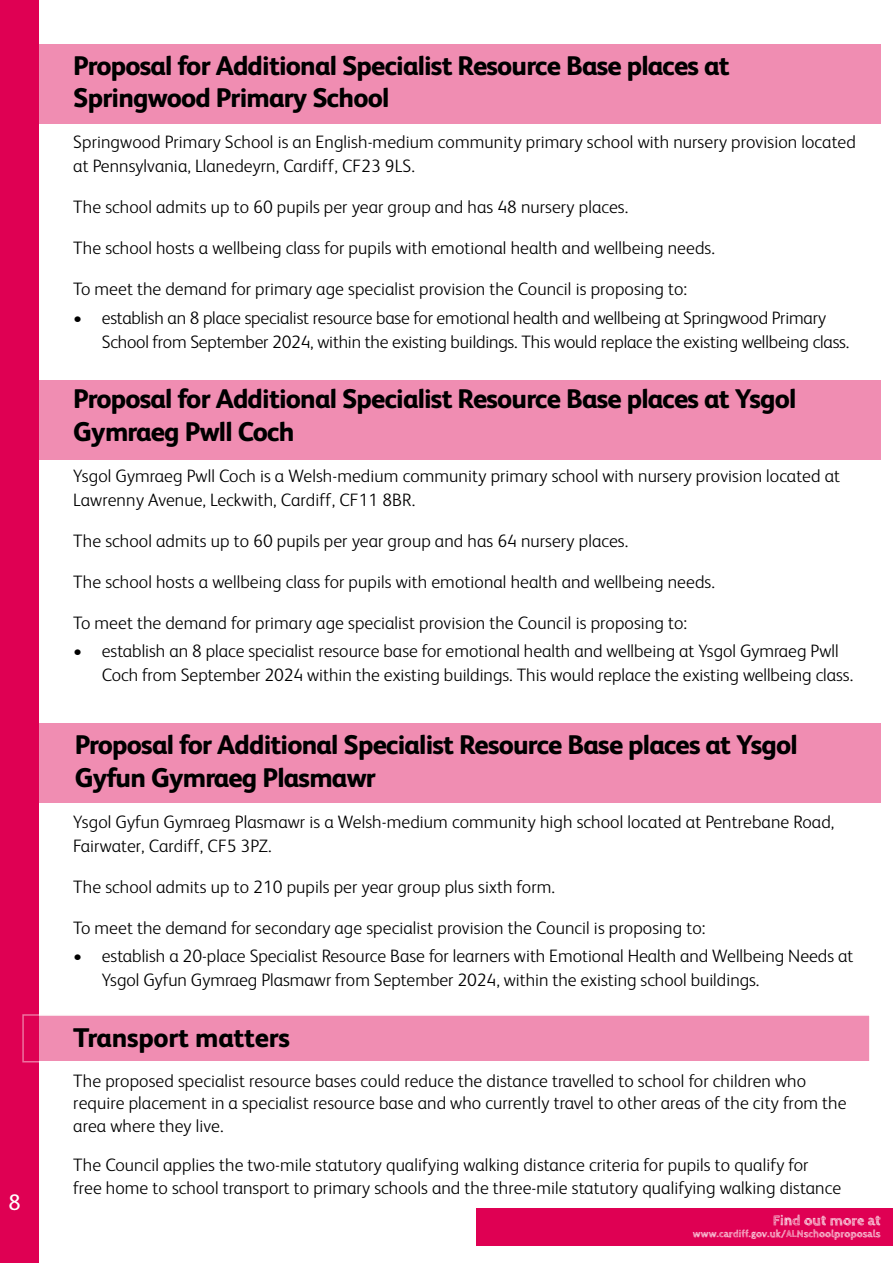
<style>
.page{position:relative;width:893px;height:1263px;background:#fff}
.page>*{position:absolute;margin:0;border:0;box-sizing:border-box;transform-origin:0 0}
.Heading_1{font:800 27px/32.4px "FS Albert";letter-spacing:-.03em;color:#000}
.bullets_1{font:800 27px/32.4px "FS Albert";letter-spacing:-.03em;color:#000}
.Heading_1-2{font:800 27px "FS Albert";letter-spacing:-.01em;color:#000}
.t1{font:22.5px "FS Albert";color:#fff}
.Body_Text{font:300 18px/24px "FS Albert";letter-spacing:.005em;color:#000}
.t2{font:700 14.85px "Cabin Sketch";letter-spacing:-.005em;color:#fff}
.t3{font:700 10.5px "Cabin Sketch";color:#fff}
</style>
<div class="page">
<div style="left:476px;top:1208px;width:417px;height:38px;background:#df0053"></div>
<div style="left:0;top:0;width:39px;height:1263px;background:#df0053"></div>
<div style="left:22px;top:1014px;width:849px;height:48px;background:#f08db2;border:2px solid #fff"></div>
<div style="left:34px;top:44px;width:847px;height:79px;background:#f08db2"></div>
<div style="left:34px;top:380px;width:847px;height:79px;background:#f08db2"></div>
<div style="left:34px;top:723px;width:847px;height:79px;background:#f08db2"></div>
<p class="t1" style="left:9px;top:1187px;width:14px">8</p>
<h1 class="Heading_1" style="left:73px;top:48px;width:658px">Proposal for Additional Specialist Resource Base places at<br>Springwood Primary School</h1>
<p class="Body_Text" style="left:73px;top:129px;width:784px">Springwood Primary School is an English-medium community primary school with nursery provision located at Pennsylvania, Llanedeyrn, Cardiff, CF23 9LS.</p>
<p class="Body_Text" style="left:73px;top:194px;width:556px">The school admits up to 60 pupils per year group and has 48 nursery places.</p>
<p class="Body_Text" style="left:73px;top:235px;width:643px">The school hosts a wellbeing class for pupils with emotional health and wellbeing needs.</p>
<p class="Body_Text" style="left:73px;top:276px;width:615px">To meet the demand for primary age specialist provision the Council is proposing to:</p>
<p class="Body_Text" style="left:102px;top:304px;width:749px;text-indent:-28px">• establish an 8 place specialist resource base for emotional health and wellbeing at Springwood Primary<br>School from September 2024, within the existing buildings. This would replace the existing wellbeing class.</p>
<h1 class="Heading_1" style="left:73px;top:381px;width:725px">Proposal for Additional Specialist Resource Base places at Ysgol<br>Gymraeg Pwll Coch</h1>
<p class="Body_Text" style="left:73px;top:463px;width:768px">Ysgol Gymraeg Pwll Coch is a Welsh-medium community primary school with nursery provision located at<br>Lawrenny Avenue, Leckwith, Cardiff, CF11 8BR.</p>
<p class="Body_Text" style="left:73px;top:528px;width:556px">The school admits up to 60 pupils per year group and has 64 nursery places.</p>
<p class="Body_Text" style="left:73px;top:569px;width:643px">The school hosts a wellbeing class for pupils with emotional health and wellbeing needs.</p>
<p class="Body_Text" style="left:73px;top:610px;width:615px">To meet the demand for primary age specialist provision the Council is proposing to:</p>
<p class="Body_Text" style="left:102px;top:638px;width:753px;text-indent:-28px">• establish an 8 place specialist resource base for emotional health and wellbeing at Ysgol Gymraeg Pwll<br>Coch from September 2024 within the existing buildings. This would replace the existing wellbeing class.</p>
<p class="bullets_1" style="left:75px;top:727px;width:725px">Proposal for Additional Specialist Resource Base places at Ysgol<br>Gyfun Gymraeg Plasmawr</p>
<p class="Body_Text" style="left:73px;top:809px;width:762px">Ysgol Gyfun Gymraeg Plasmawr is a Welsh-medium community high school located at Pentrebane Road,<br>Fairwater, Cardiff, CF5 3PZ.</p>
<p class="Body_Text" style="left:73px;top:874px;width:483px">The school admits up to 210 pupils per year group plus sixth form.</p>
<p class="Body_Text" style="left:73px;top:915px;width:634px">To meet the demand for secondary age specialist provision the Council is proposing to:</p>
<p class="Body_Text" style="left:102px;top:943px;width:753px;text-indent:-28px">• establish a 20-place Specialist Resource Base for learners with Emotional Health and Wellbeing Needs at<br>Ysgol Gyfun Gymraeg Plasmawr from September 2024, within the existing school buildings.</p>
<h1 class="Heading_1-2" style="left:73px;top:1018px;width:218px">Transport matters</h1>
<p class="Body_Text" style="left:73px;top:1068px;width:775px;line-height:22.5px">The proposed specialist resource bases could reduce the distance travelled to school for children who require placement in a specialist resource base and who currently travel to other areas of the city from the area where they live.</p>
<p class="Body_Text" style="left:73px;top:1153px;width:769px;line-height:22.5px">The Council applies the two-mile statutory qualifying walking distance criteria for pupils to qualify for free home to school transport to primary schools and the three-mile statutory qualifying walking distance</p>
<p class="t2" style="left:773px;top:1212px;width:109px">Find out more at</p>
<p class="t3" style="left:693px;top:1228px;width:189px">www.cardiff.gov.uk/ALNschoolproposals</p>
</div>
